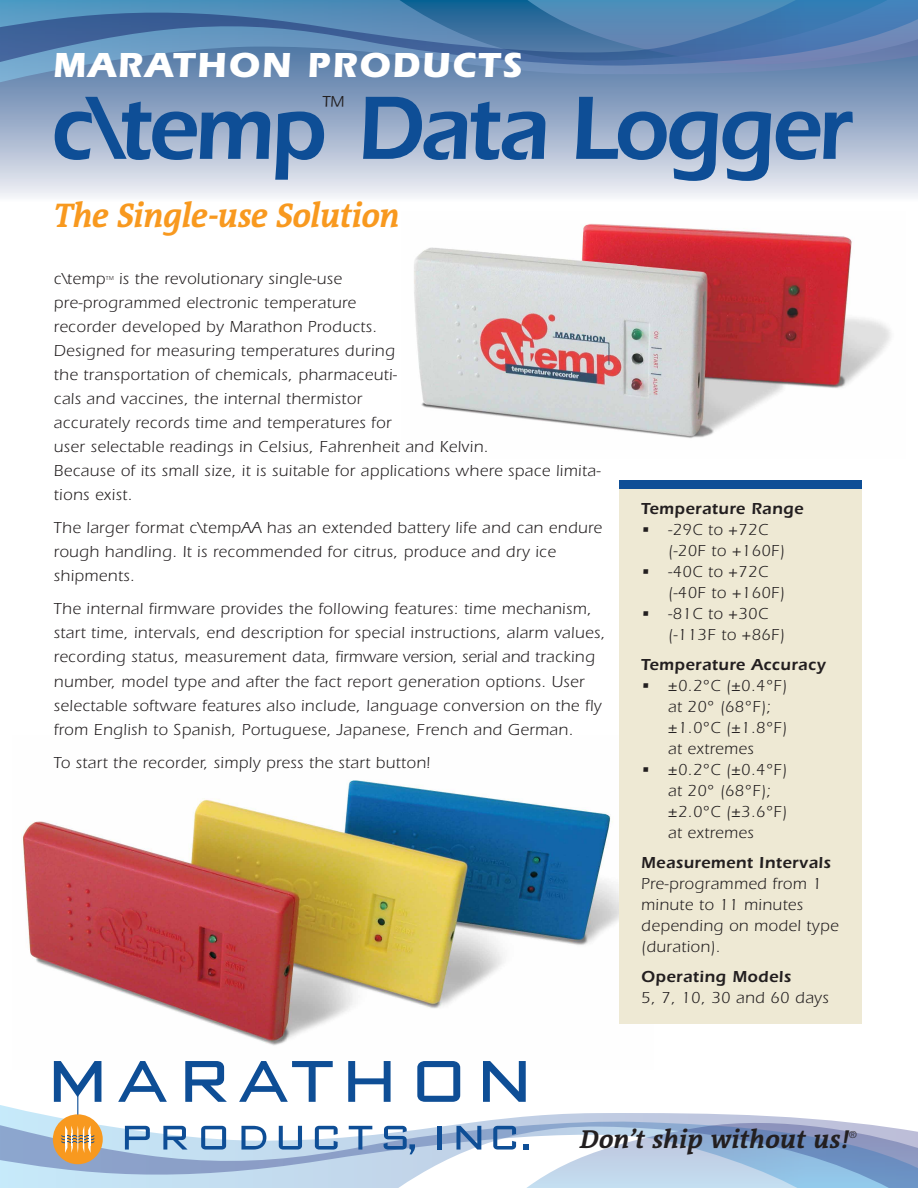
<style>
.page{position:relative;width:918px;height:1188px;background:#fff}
.page>*{position:absolute;margin:0;border:0;box-sizing:border-box;transform-origin:0 0}
.t1{font:600 93px "Itc Eras";letter-spacing:-.04em;color:#0e4e96;scale:.96 1}
.t2{font:700 36px "Itc Eras";letter-spacing:.05em;color:#fff}
.t3{font:italic 700 34.5px "Sun Serif";letter-spacing:-.01em;color:#f8991f;scale:.96 1}
.t4{font:27px "Itc Eras";color:#231f20;scale:.96 1}
.t5{font:italic 700 26.1px "Sun Serif";color:#231f20}
.t6{font:16.5px/24px "Itc Eras";letter-spacing:.03em;color:#231f20}
.t7{font:600 16.5px "Itc Eras";letter-spacing:.03em;color:#231f20}
.t8{font:10.5px "Itc Eras";color:#231f20}
.t9{font:6px "Itc Eras";color:#231f20}
</style>
<div class="page">
<svg style="left:0;top:86px;width:918px;height:112px;background:#b0bed4"></svg>
<svg style="left:0;top:1101px;width:835px;height:20px"></svg>
<svg style="left:0;top:1121px;width:853px;height:67px"></svg>
<svg style="left:0;top:66px;width:918px;height:20px;background:#6d8cb4"></svg>
<svg style="left:0;top:0;width:918px;height:66px;background:#4f7fae"></svg>
<img style="left:414px;top:223px;width:477px;height:215px">
<img style="left:21px;top:780px;width:598px;height:290px">
<div style="left:53px;top:1114px;width:50px;height:50px;background:#f8991f;border-radius:50%"></div>
<svg style="left:118px;top:1061px;width:49px;height:41px"></svg>
<svg style="left:185px;top:1061px;width:42px;height:41px"></svg>
<svg style="left:239px;top:1061px;width:94px;height:41px"></svg>
<svg style="left:348px;top:1061px;width:43px;height:41px"></svg>
<svg style="left:417px;top:1061px;width:43px;height:41px"></svg>
<svg style="left:483px;top:1061px;width:43px;height:41px"></svg>
<svg style="left:125px;top:1126px;width:25px;height:24px"></svg>
<svg style="left:163px;top:1126px;width:25px;height:24px"></svg>
<svg style="left:201px;top:1126px;width:25px;height:24px"></svg>
<svg style="left:241px;top:1126px;width:25px;height:24px"></svg>
<svg style="left:279px;top:1126px;width:23px;height:24px"></svg>
<svg style="left:315px;top:1126px;width:23px;height:24px"></svg>
<svg style="left:349px;top:1126px;width:23px;height:24px"></svg>
<svg style="left:384px;top:1126px;width:31px;height:28px"></svg>
<hr style="left:438px;top:1126px;width:4px;height:24px;background:#0e4e96">
<svg style="left:456px;top:1126px;width:25px;height:24px"></svg>
<svg style="left:493px;top:1123px;width:425px;height:65px"></svg>
<svg style="left:61px;top:1126px;width:33px;height:27px"></svg>
<svg style="left:54px;top:1061px;width:47px;height:54px"></svg>
<div style="left:619px;top:489px;width:242px;height:535px;background:#eee9d4"></div>
<div style="left:619px;top:480px;width:242px;height:9px;background:#0e4e96"></div>
<h2 class="t2" style="left:53px;top:44px;width:471px">MARATHON PRODUCTS</h2>
<h3 class="t4" style="left:322px;top:90px;width:24px">™</h3>
<h1 class="t1" style="left:50px;top:74px;width:837px">c\temp Data Logger</h1>
<h3 class="t3" style="left:54px;top:197px;width:362px">The Single-use Solution</h3>
<p class="t6" style="left:54px;top:267px;width:548px;text-indent:65px">is the revolutionary single-use<br>pre-programmed electronic temperature<br>recorder developed by Marathon Products.<br>Designed for measuring temperatures during<br>the transportation of chemicals, pharmaceuti-<br>cals and vaccines, the internal thermistor<br>accurately records time and temperatures for<br>user selectable readings in Celsius, Fahrenheit and Kelvin.<br>Because of its small size, it is suitable for applications where space limita&shy;tions exist.</p>
<p class="t6" style="left:54px;top:516px;width:550px">The larger format c\tempAA has an extended battery life and can endure rough handling. It is recommended for citrus, produce and dry ice shipments.</p>
<p class="t6" style="left:54px;top:597px;width:553px">The internal firmware provides the following features: time mechanism, start time, intervals, end description for special instructions, alarm values, recording status, measurement data, firmware version, serial and tracking number, model type and after the fact report generation options. User selectable software features also include, language conversion on the fly from English to Spanish, Portuguese, Japanese, French and German.</p>
<p class="t6" style="left:54px;top:750px;width:378px">To start the recorder, simply press the start button!</p>
<p class="t6" style="left:54px;top:267px;width:53px">c\temp</p>
<p class="t9" style="left:106px;top:275px;width:9px">TM</p>
<p class="t7" style="left:641px;top:499px;width:164px">Temperature Range</p>
<p class="t6" style="left:668px;top:519px;width:118px;line-height:21px;text-indent:-27px">• -29C to +72C (-20F to +160F)</p>
<p class="t6" style="left:668px;top:561px;width:118px;line-height:21px;text-indent:-27px">• -40C to +72C (-40F to +160F)</p>
<p class="t6" style="left:668px;top:603px;width:118px;line-height:21px;text-indent:-27px">• -81C to +30C (-113F to +86F)</p>
<p class="t7" style="left:641px;top:655px;width:186px">Temperature Accuracy</p>
<p class="t6" style="left:668px;top:675px;width:120px;line-height:21px;text-indent:-27px">• ±0.2°C (±0.4°F) at 20° (68°F); ±1.0°C (±1.8°F) at extremes</p>
<p class="t6" style="left:668px;top:759px;width:120px;line-height:21px;text-indent:-27px">• ±0.2°C (±0.4°F) at 20° (68°F); ±2.0°C (±3.6°F) at extremes</p>
<p class="t7" style="left:641px;top:853px;width:191px">Measurement Intervals</p>
<p class="t6" style="left:641px;top:873px;width:199px;line-height:21px">Pre-programmed from 1 minute to 11 minutes depending on model type (duration).</p>
<p class="t7" style="left:641px;top:967px;width:151px">Operating Models</p>
<p class="t6" style="left:641px;top:986px;width:189px">5, 7, 10, 30 and 60 days</p>
<h3 class="t5" style="left:580px;top:1125px;width:270px">Don’t ship without us!</h3>
<p class="t8" style="left:849px;top:1128px;width:10px">®</p>
</div>
